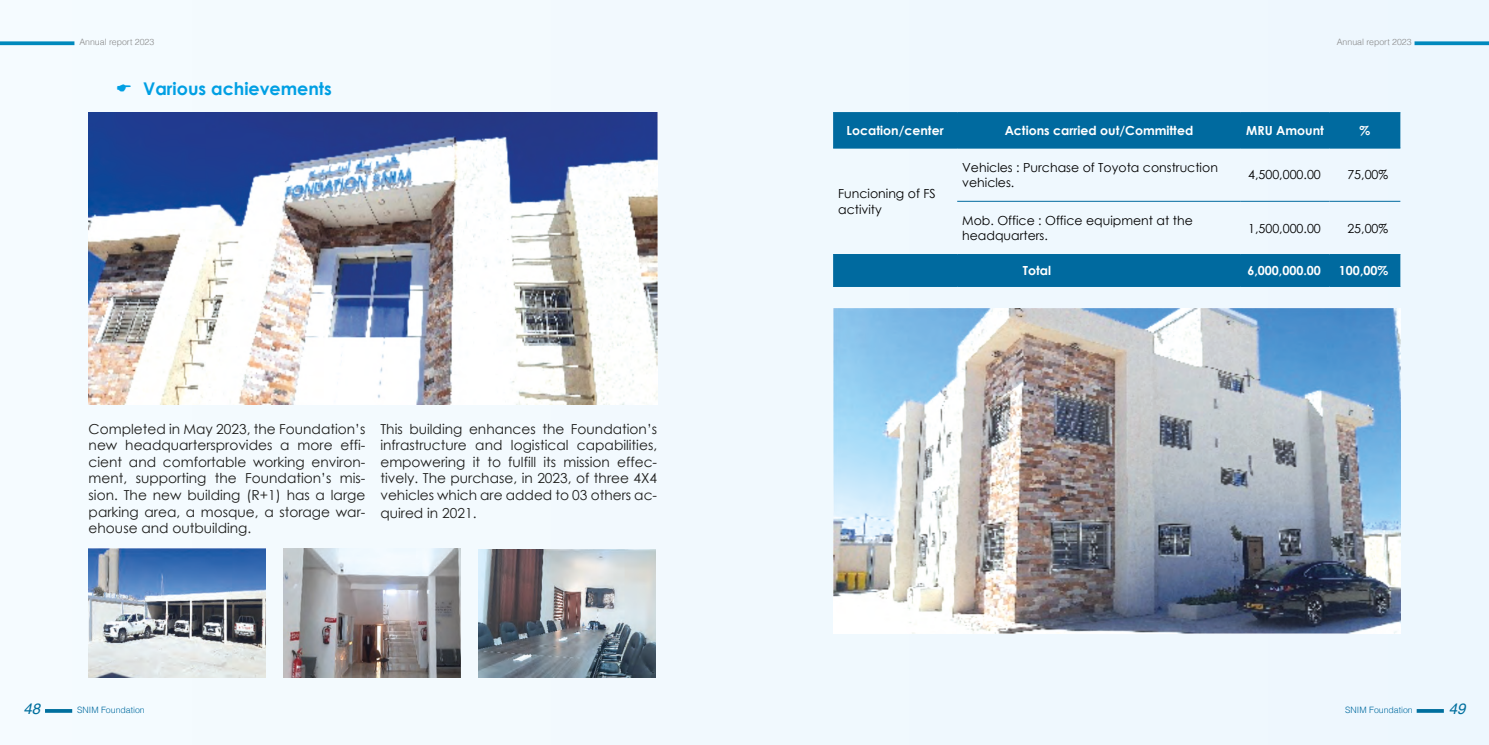
<style>
.page{position:relative;width:1489px;height:745px;background:#fff}
.page>*{position:absolute;margin:0;border:0;box-sizing:border-box;transform-origin:0 0}
.t1{font:700 17.5px "Century Gothic";color:#009fe3}
.t2{font:italic 15px "Helvetica";color:#006f9e}
.t3{font:13.75px/16.5px "Century Gothic";color:#1d1d1b;text-align:justify}
.t4{font:12.5px/15px "Century Gothic";color:#000}
.t5{font:700 12.5px "Century Gothic";color:#fff}
.t6{font:300 8.75px "Helvetica";color:#878787}
.t7{font:300 8.75px "Helvetica";color:#006a9f}
</style>
<div class="page">
<div style="left:0;top:0;width:1488px;height:744px;background:#f1f9fe"></div>
<svg style="left:45px;top:709px;width:27px;height:3px"></svg>
<svg style="left:1416px;top:709px;width:27px;height:3px"></svg>
<svg style="left:1414px;top:41px;width:74px;height:4px"></svg>
<svg style="left:0;top:41px;width:74px;height:4px"></svg>
<div style="left:833px;top:113px;width:567px;height:35px;background:#006a9f"></div>
<div style="left:833px;top:255px;width:567px;height:31px;background:#006a9f"></div>
<hr style="left:833px;top:112px;width:124px;height:1px;background:#006a9f">
<hr style="left:957px;top:112px;width:283px;height:1px;background:#006a9f">
<hr style="left:1240px;top:112px;width:89px;height:1px;background:#006a9f">
<hr style="left:1329px;top:112px;width:71px;height:1px;background:#006a9f">
<hr style="left:833px;top:148px;width:124px;height:1px;background:#006a9f">
<hr style="left:957px;top:148px;width:283px;height:1px;background:#006a9f">
<hr style="left:1240px;top:148px;width:89px;height:1px;background:#006a9f">
<hr style="left:1329px;top:148px;width:71px;height:1px;background:#006a9f">
<hr style="left:957px;top:201px;width:283px;height:1px;background:#006a9f">
<hr style="left:1240px;top:201px;width:89px;height:1px;background:#006a9f">
<hr style="left:1329px;top:201px;width:71px;height:1px;background:#006a9f">
<hr style="left:833px;top:254px;width:124px;height:1px;background:#006a9f">
<hr style="left:957px;top:254px;width:283px;height:1px;background:#006a9f">
<hr style="left:1240px;top:254px;width:89px;height:1px;background:#006a9f">
<hr style="left:1329px;top:254px;width:71px;height:1px;background:#006a9f">
<hr style="left:833px;top:286px;width:124px;height:1px;background:#006a9f">
<hr style="left:957px;top:286px;width:283px;height:1px;background:#006a9f">
<hr style="left:1240px;top:286px;width:89px;height:1px;background:#006a9f">
<hr style="left:1329px;top:286px;width:71px;height:1px;background:#006a9f">
<img style="left:88px;top:112px;width:569px;height:292px">
<img style="left:833px;top:308px;width:567px;height:324px">
<img style="left:283px;top:548px;width:178px;height:129px">
<img style="left:89px;top:548px;width:177px;height:129px">
<img style="left:478px;top:549px;width:178px;height:128px">
<p class="t6" style="left:79px;top:35px;width:76px">Annual report 2023</p>
<p class="t6" style="left:1336px;top:35px;width:76px">Annual report 2023</p>
<p class="t1" style="left:143px;top:75px;width:190px">Various achievements</p>
<p class="t5" style="left:846px;top:121px;width:99px">Location/center</p>
<p class="t5" style="left:1004px;top:121px;width:190px">Actions carried out/Committed</p>
<p class="t5" style="left:1246px;top:121px;width:79px">MRU Amount</p>
<p class="t5" style="left:1359px;top:121px;width:12px">%</p>
<p class="t3" style="left:89px;top:420px;width:278px">Completed in May 2023, the Foundation’s new headquartersprovides a more effi&shy;cient and comfortable working environ&shy;ment, supporting the Foundation’s mis&shy;sion. The new building (R+1) has a large parking area, a mosque, a storage war&shy;ehouse and outbuilding.</p>
<p class="t3" style="left:380px;top:420px;width:278px">This building enhances the Foundation’s infrastructure and logistical capabilities, empowering it to fulfill its mission effec&shy;tively. The purchase, in 2023, of three 4X4 vehicles which are added to 03 others ac-</p>
<p class="t3" style="left:380px;top:504px;width:98px">quired in 2021.</p>
<p class="t4" style="left:838px;top:186px;width:99px">Funcioning of FS activity</p>
<p class="t4" style="left:962px;top:159px;width:257px">Vehicles : Purchase of Toyota construction vehicles.</p>
<p class="t4" style="left:1247px;top:167px;width:74px">4,500,000.00</p>
<p class="t4" style="left:1347px;top:167px;width:42px">75,00%</p>
<p class="t4" style="left:962px;top:213px;width:232px">Mob. Office : Office equipment at the headquarters.</p>
<p class="t4" style="left:1247px;top:220px;width:74px">1,500,000.00</p>
<p class="t4" style="left:1347px;top:220px;width:42px">25,00%</p>
<p class="t5" style="left:1022px;top:261px;width:30px">Total</p>
<p class="t5" style="left:1247px;top:261px;width:75px">6,000,000.00</p>
<p class="t5" style="left:1338px;top:261px;width:51px">100,00%</p>
<p class="t2" style="left:23px;top:696px;width:18px">48</p>
<p class="t7" style="left:77px;top:701px;width:69px">SNIM Foundation</p>
<p class="t7" style="left:1345px;top:701px;width:69px">SNIM Foundation</p>
<p class="t2" style="left:1448px;top:696px;width:18px">49</p>
</div>
